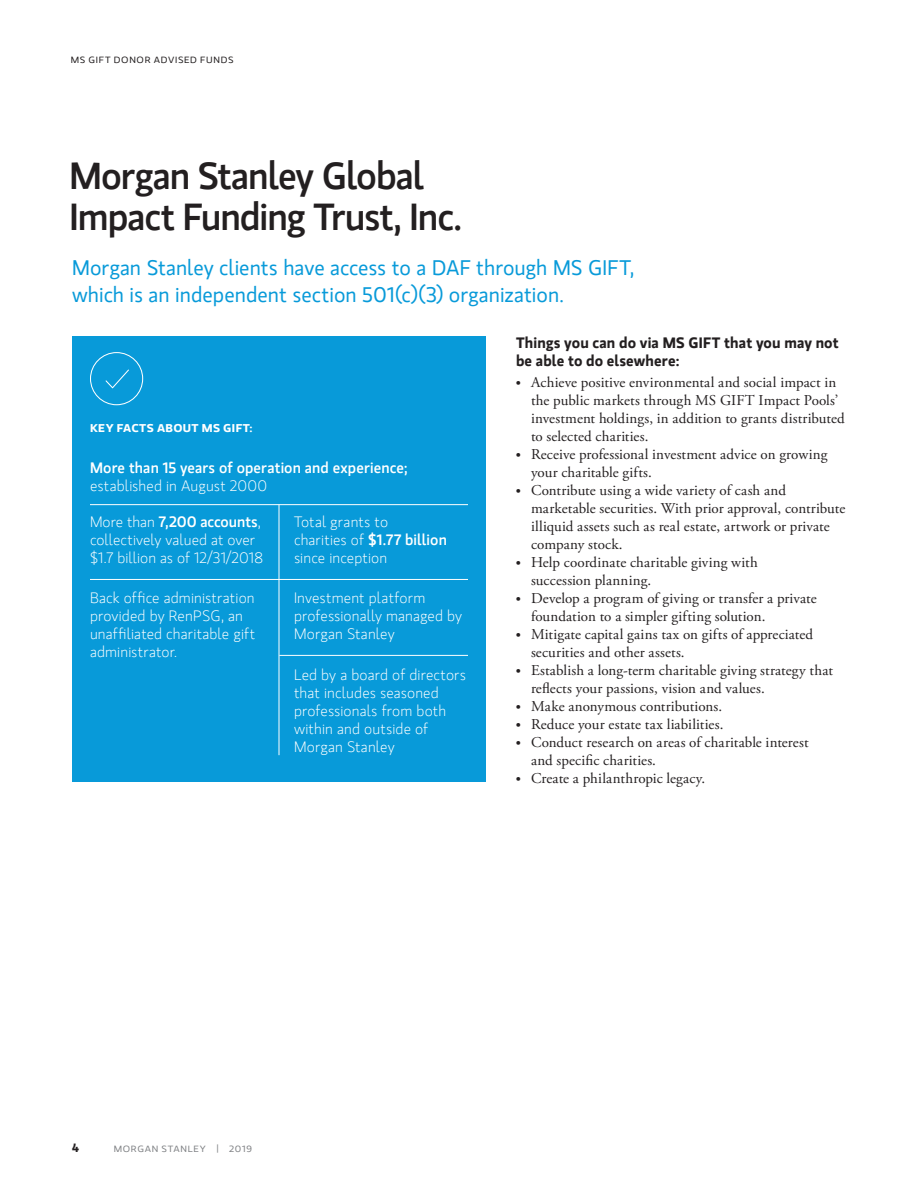
<style>
.page{position:relative;width:918px;height:1188px;background:#fff}
.page>*{position:absolute;margin:0;border:0;box-sizing:border-box;transform-origin:0 0}
.t1{font:500 37.5px/40.5px "MS Gloriola II Std";letter-spacing:-.03em;color:#231f20}
.t2{font:21px/27px "MS Gloriola II Std";color:#089ad9}
.t3{font:15px/18px "Adobe Garamond Pro";letter-spacing:.01em;color:#231f20}
.t4{font:300 15px/18px "MS Gloriola II Std";letter-spacing:.01em;color:#fff}
.t5{font:700 15px/18px "MS Gloriola II Std";letter-spacing:.01em;color:#231f20}
.t6{font:500 15px "MS Gloriola II Std";letter-spacing:.01em;color:#fff}
.t7{font:700 12px "MS Gloriola II Std";color:#231f20}
.t8{font:700 11.25px "MS Gloriola II Std";letter-spacing:.035em;color:#fff;scale:1.1 1}
.t9{font:9px "MS Gloriola II Std";letter-spacing:.07em;color:#231f20;scale:1.1 1}
.t10{font:9px "MS Gloriola II Std";letter-spacing:.07em;color:#808285;scale:1.1 1}
.s1{font-weight:500}
.s2{font-family:"MS Gloriola II Std";font-size:12px}
</style>
<div class="page">
<div style="left:72px;top:337px;width:414px;height:445px;background:#089ad9"></div>
<svg style="left:90px;top:352px;width:53px;height:53px"></svg>
<hr style="left:90px;top:504px;width:378px;height:1px;background:#fff">
<hr style="left:279px;top:505px;width:1px;height:250px;background:#fff">
<hr style="left:90px;top:579px;width:378px;height:1px;background:#fff">
<hr style="left:279px;top:655px;width:189px;height:1px;background:#fff">
<p class="t9" style="left:71px;top:54px;width:150px">MS GIFT DONOR ADVISED FUNDS</p>
<h1 class="t1" style="left:69px;top:154px;width:394px">Morgan Stanley Global<br>Impact Funding Trust, Inc.</h1>
<h2 class="t2" style="left:72px;top:253px;width:564px">Morgan Stanley clients have access to a DAF through MS GIFT, which is an independent section 501(c)(3) organization.</h2>
<p class="t8" style="left:90px;top:420px;width:149px">KEY FACTS ABOUT MS GIFT:</p>
<p class="t6" style="left:90px;top:457px;width:319px">More than 15 years of operation and experience;</p>
<p class="t4" style="left:90px;top:476px;width:179px">established in August 2000</p>
<p class="t4" style="left:90px;top:512px;width:175px">More than <span class="s1">7,200 accounts</span>, collectively valued at over $1.7 billion as of 12/31/2018</p>
<p class="t4" style="left:90px;top:589px;width:167px">Back office administration provided by RenPSG, an unaffiliated charitable gift administrator.</p>
<p class="t4" style="left:294px;top:512px;width:154px">Total grants to<br>charities of <span class="s1">$1.77 billion </span>since inception</p>
<p class="t4" style="left:294px;top:589px;width:170px">Investment platform professionally managed by<br>Morgan Stanley</p>
<p class="t4" style="left:294px;top:665px;width:174px">Led by a board of directors that includes seasoned professionals from both within and outside of<br>Morgan Stanley</p>
<p class="t5" style="left:516px;top:333px;width:324px">Things you can do via MS GIFT that you may not be able to do elsewhere:</p>
<p class="t3" style="left:531px;top:374px;width:315px;text-indent:-15px"><span class="s2">•</span> Achieve positive environmental and social impact in the public markets through MS GIFT Impact Pools’ investment holdings, in addition to grants distributed to selected charities.</p>
<p class="t3" style="left:531px;top:446px;width:298px;text-indent:-15px"><span class="s2">•</span> Receive professional investment advice on growing your charitable gifts.</p>
<p class="t3" style="left:531px;top:482px;width:316px;text-indent:-15px"><span class="s2">•</span> Contribute using a wide variety of cash and marketable securities. With prior approval, contribute illiquid assets such as real estate, artwork or private company stock.</p>
<p class="t3" style="left:531px;top:554px;width:228px;text-indent:-15px"><span class="s2">•</span> Help coordinate charitable giving with succession planning.</p>
<p class="t3" style="left:531px;top:590px;width:287px;text-indent:-15px"><span class="s2">•</span> Develop a program of giving or transfer a private foundation to a simpler gifting solution.</p>
<p class="t3" style="left:531px;top:626px;width:284px;text-indent:-15px"><span class="s2">•</span> Mitigate capital gains tax on gifts of appreciated securities and other assets.</p>
<p class="t3" style="left:531px;top:662px;width:304px;text-indent:-15px"><span class="s2">•</span> Establish a long-term charitable giving strategy that reflects your passions, vision and values.</p>
<p class="t3" style="left:516px;top:698px;width:208px"><span class="s2">•</span> Make anonymous contributions.</p>
<p class="t3" style="left:516px;top:716px;width:209px"><span class="s2">•</span> Reduce your estate tax liabilities.</p>
<p class="t3" style="left:531px;top:734px;width:279px;text-indent:-15px"><span class="s2">•</span> Conduct research on areas of charitable interest and specific charities.</p>
<p class="t3" style="left:516px;top:770px;width:191px"><span class="s2">•</span> Create a philanthropic legacy.</p>
<p class="t7" style="left:72px;top:1139px;width:8px">4</p>
<p class="t10" style="left:114px;top:1143px;width:127px">MORGAN STANLEY | 2019</p>
</div>
